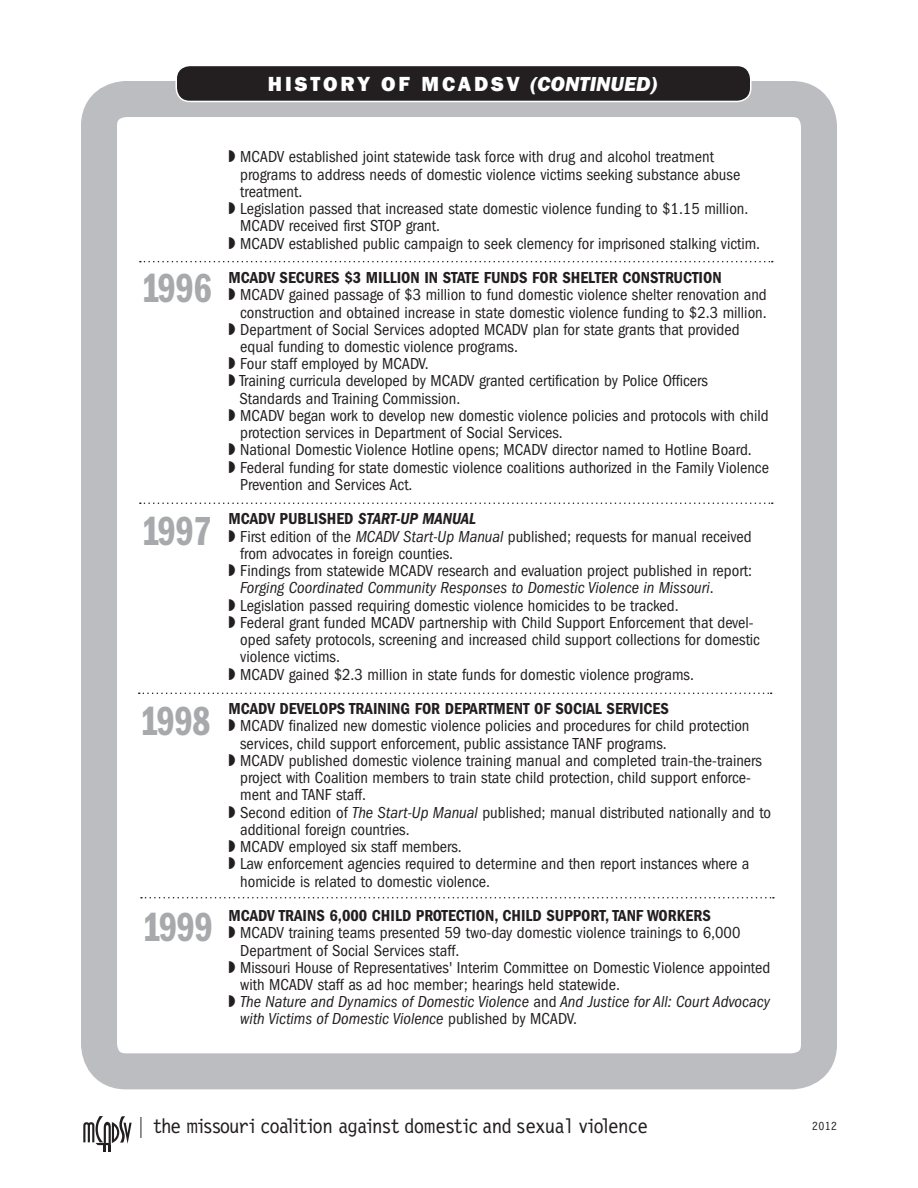
<style>
.page{position:relative;width:918px;height:1188px;background:#fff}
.page>*{position:absolute;margin:0;border:0;box-sizing:border-box;transform-origin:0 0}
.t1{font:42px "Franklin Gothic Demi Cmpr";color:#a8a9ad}
.t2{font:21px "Letter Gothic 12 Pitch BT";letter-spacing:-.065em;color:#231f20;scale:.75 1}
.t3{font:800 21px "Franklin Gothic";letter-spacing:.135em;color:#fff}
.t4{font:condensed 16.5px/17.2px "Franklin Gothic";color:#231f20}
.t5{font:600 condensed 16.5px "Franklin Gothic";color:#231f20}
.t6{font:12px "Letter Gothic 12 Pitch BT";color:#231f20}
.s1{font-style:italic}
.s2{font-weight:600}
.s3{font-weight:600;font-style:italic}
</style>
<div class="page">
<svg style="left:83px;top:1116px;width:49px;height:36px"></svg>
<div style="left:81px;top:81px;width:756px;height:1008px;border:36px solid #bcbdc0;border-radius:27px"></div>
<div style="left:176px;top:65px;width:575px;height:36px;background:#231f20;border-radius:14px"></div>
<div style="left:176px;top:65px;width:576px;height:37px;border:2px solid #fff;border-radius:14px"></div>
<svg style="left:140px;top:261px;width:633px;height:1px"></svg>
<svg style="left:140px;top:502px;width:633px;height:2px"></svg>
<svg style="left:139px;top:693px;width:633px;height:1px"></svg>
<svg style="left:141px;top:897px;width:633px;height:1px"></svg>
<p class="t3" style="left:268px;top:70px;width:391px">HISTORY OF MCADSV <span class="s1">(CONTINUED)</span></p>
<h1 class="t1" style="left:142px;top:265px;width:71px">1996</h1>
<h1 class="t1" style="left:142px;top:508px;width:71px">1997</h1>
<h1 class="t1" style="left:141px;top:698px;width:71px">1998</h1>
<h1 class="t1" style="left:143px;top:904px;width:71px">1999</h1>
<p class="t4" style="left:240px;top:148px;width:521px">MCADV established joint statewide task force with drug and alcohol treatment programs to address needs of domestic violence victims seeking substance abuse treatment.<br>Legislation passed that increased state domestic violence funding to $1.15 million.<br>MCADV received first STOP grant.<br>MCADV established public campaign to seek clemency for imprisoned stalking victim.</p>
<p class="t5" style="left:228px;top:268px;width:495px">MCADV SECURES $3 MILLION IN STATE FUNDS FOR SHELTER CONSTRUCTION</p>
<p class="t4" style="left:239px;top:286px;width:531px">MCADV gained passage of $3 million to fund domestic violence shelter renovation and construction and obtained increase in state domestic violence funding to $2.3 million.<br>Department of Social Services adopted MCADV plan for state grants that provided equal funding to domestic violence programs.<br>Four staff employed by MCADV.<br>Training curricula developed by MCADV granted certification by Police Officers Standards and Training Commission.<br>MCADV began work to develop new domestic violence policies and protocols with child protection services in Department of Social Services.<br>National Domestic Violence Hotline opens; MCADV director named to Hotline Board.<br>Federal funding for state domestic violence coalitions authorized in the Family Violence Prevention and Services Act.</p>
<p class="t4" style="left:240px;top:510px;width:521px;text-indent:-12px"><span class="s2">MCADV PUBLISHED</span> <span class="s3">START-UP MANUAL<br></span>First edition of the <span class="s1">MCADV Start-Up Manual</span> published; requests for manual received from advocates in foreign counties.<br>Findings from statewide MCADV research and evaluation project published in report:<br><span class="s1">Forging Coordinated Community Responses to Domestic Violence in Missouri</span>.<br>Legislation passed requiring domestic violence homicides to be tracked.<br>Federal grant funded MCADV partnership with Child Support Enforcement that devel&shy;oped safety protocols, screening and increased child support collections for domestic violence victims.<br>MCADV gained $2.3 million in state funds for domestic violence programs.</p>
<p class="t5" style="left:228px;top:699px;width:442px">MCADV DEVELOPS TRAINING FOR DEPARTM ENT OF SOCIAL SERVICES</p>
<p class="t4" style="left:240px;top:717px;width:532px">MCADV finalized new domestic violence policies and procedures for child protection services, child support enforcement, public assistance TANF programs.<br>MCADV published domestic violence training manual and completed train-the-trainers project with Coalition members to train state child protection, child support enforce&shy;ment and TANF staff.<br>Second edition of <span class="s1">The Start-Up Manual</span> published; manual distributed nationally and to additional foreign countries.<br>MCADV employed six staff members.<br>Law enforcement agencies required to determine and then report instances where a homicide is related to domestic violence.</p>
<p class="t5" style="left:228px;top:906px;width:484px">MCADV TRAINS 6,000 CHILD PROTECTION, CHILD SUPPORT, TAN F WORKERS</p>
<p class="t4" style="left:240px;top:924px;width:532px">MCADV training teams presented 59 two-day domestic violence trainings to 6,000<br>Department of Social Services staff.<br>Missouri House of Representatives' Interim Committee on Domestic Violence appointed with MCADV staff as ad hoc member; hearings held statewide.<br><span class="s1">The Nature and Dynamics of Domestic Violence</span> and <span class="s1">And Justice for All: Court Advocacy with Victims of Domestic Violence</span> published by MCADV.</p>
<p class="t2" style="left:137px;top:1114px;width:683px">| the missouri coalition against domestic and sexual violence</p>
<p class="t6" style="left:812px;top:1119px;width:26px">2012</p>
</div>
